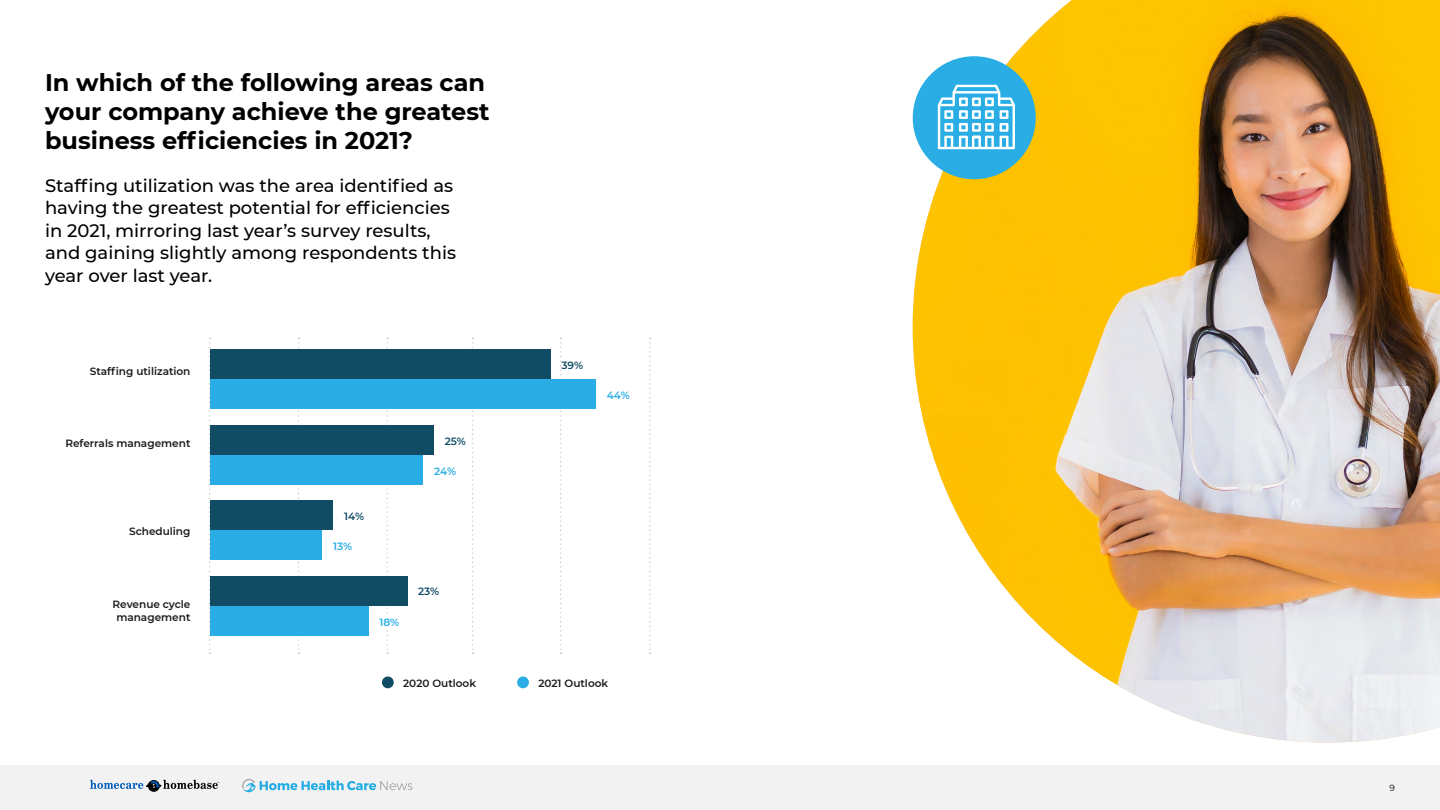
<style>
.page{position:relative;width:1440px;height:810px;background:#fff}
.page>*{position:absolute;margin:0;border:0;box-sizing:border-box;transform-origin:0 0}
.t1{font:700 24px/29.2px "Montserrat";color:#000}
.t2{font:500 18px/22.5px "Montserrat";color:#000}
.t3{font:600 10.5px/13.5px "Montserrat";color:#1a1a1a;text-align:center}
.t4{font:600 10.5px "Montserrat";color:#124c64}
.t5{font:600 10.5px "Montserrat";color:#29ade4}
.t6{font:9px "Montserrat";color:#000}
</style>
<div class="page">
<div style="left:0;top:765px;width:1440px;height:45px;background:#f2f2f2"></div>
<svg style="left:90px;top:780px;width:129px;height:11px"></svg>
<svg style="left:242px;top:779px;width:170px;height:13px"></svg>
<svg style="left:209px;top:338px;width:2px;height:316px"></svg>
<svg style="left:298px;top:338px;width:2px;height:316px"></svg>
<svg style="left:386px;top:338px;width:2px;height:316px"></svg>
<svg style="left:472px;top:338px;width:2px;height:316px"></svg>
<svg style="left:560px;top:338px;width:2px;height:316px"></svg>
<svg style="left:649px;top:338px;width:2px;height:316px"></svg>
<div style="left:210px;top:455px;width:213px;height:30px;background:#29ade4"></div>
<div style="left:210px;top:425px;width:224px;height:30px;background:#124c64"></div>
<div style="left:210px;top:606px;width:158px;height:30px;background:#29ade4"></div>
<div style="left:210px;top:576px;width:197px;height:30px;background:#124c64"></div>
<div style="left:210px;top:530px;width:112px;height:30px;background:#29ade4"></div>
<div style="left:210px;top:500px;width:123px;height:30px;background:#124c64"></div>
<div style="left:210px;top:379px;width:386px;height:30px;background:#29ade4"></div>
<div style="left:210px;top:349px;width:340px;height:30px;background:#124c64"></div>
<img style="left:913px;top:0;width:527px;height:742px">
<div style="left:913px;top:56px;width:123px;height:123px;background:#29ade4;border-radius:50%"></div>
<div style="left:382px;top:677px;width:12px;height:11px;background:#124c64;border-radius:50%"></div>
<div style="left:517px;top:677px;width:12px;height:11px;background:#29ade4;border-radius:50%"></div>
<svg style="left:938px;top:85px;width:77px;height:64px"></svg>
<div style="left:374px;top:616px;width:32px;height:11px;background:#fff"></div>
<h1 class="t1" style="left:45px;top:66px;width:446px">In which of the following areas can your company achieve the greatest business efficiencies in 2021?</h1>
<p class="t2" style="left:45px;top:173px;width:413px">Staffing utilization was the area identified as having the greatest potential for efficiencies in 2021, mirroring last year’s survey results, and gaining slightly among respondents this year over last year.</p>
<p class="t3" style="left:90px;top:364px;width:102px">Staffing utilization</p>
<p class="t3" style="left:65px;top:436px;width:127px">Referrals management</p>
<p class="t4" style="left:445px;top:434px;width:23px">25%</p>
<p class="t5" style="left:434px;top:464px;width:23px">24%</p>
<p class="t3" style="left:129px;top:525px;width:63px">Scheduling</p>
<p class="t3" style="left:113px;top:597px;width:79px">Revenue cycle management</p>
<p class="t4" style="left:344px;top:509px;width:21px">14%</p>
<p class="t5" style="left:333px;top:539px;width:21px">13%</p>
<p class="t5" style="left:380px;top:615px;width:21px">18%</p>
<p class="t4" style="left:418px;top:584px;width:23px">23%</p>
<p class="t4" style="left:561px;top:358px;width:23px">39%</p>
<p class="t5" style="left:607px;top:388px;width:24px">44%</p>
<p class="t3" style="left:403px;top:676px;width:74px">2020 Outlook</p>
<p class="t3" style="left:538px;top:676px;width:71px">2021 Outlook</p>
<p class="t6" style="left:1390px;top:781px;width:7px">9</p>
</div>
